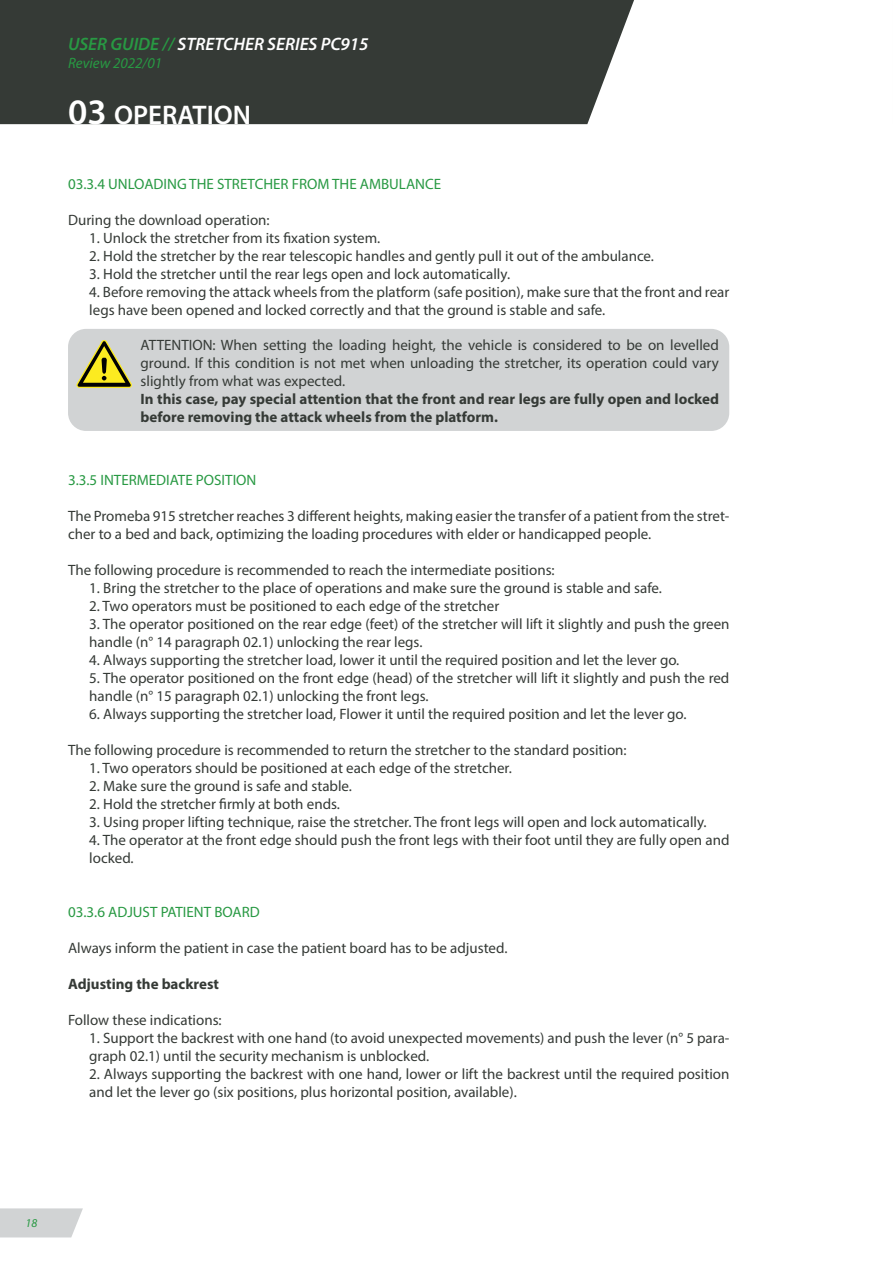
<style>
.page{position:relative;width:893px;height:1263px;background:#fff}
.page>*{position:absolute;margin:0;border:0;box-sizing:border-box;transform-origin:0 0}
.t1{font:600 27px "Myriad Pro";color:#fff}
.t2{font:italic 600 18px "Myriad Pro";color:#fff}
.t3{font:15px/18px "Myriad Pro";color:#353a36}
.t4{font:700 15px/18px "Myriad Pro";color:#353a36}
.t5{font:15px "Myriad Pro";color:#289943}
.t6{font:italic 15px "Myriad Pro";color:#289943}
.t7{font:italic 12px "Myriad Pro";color:#289943}
.s1{color:#289943}
.s2{font-size:36px}
</style>
<div class="page">
<svg style="left:0;top:1208px;width:83px;height:29px;background:#d4d6d7"></svg>
<div style="left:0;top:0;width:634px;height:124px;background:#353a36"></div>
<div style="left:68px;top:329px;width:661px;height:102px;background:#d1d3d4;border-radius:18px"></div>
<svg style="left:76px;top:340px;width:56px;height:48px"></svg>
<p class="t2" style="left:68px;top:32px;width:302px"><span class="s1">USER GUIDE //</span> STRETCHER SERIES PC915</p>
<p class="t6" style="left:68px;top:53px;width:96px">Review 2022/01</p>
<h1 class="t1" style="left:68px;top:98px;width:185px"><span class="s2">03</span> OPERATION</h1>
<p class="t5" style="left:68px;top:174px;width:375px">03.3.4 UNLOADING THE STRETCHER FROM THE AMBULANCE</p>
<p class="t3" style="left:68px;top:210px;width:203px">During the download operation:</p>
<p class="t3" style="left:89px;top:228px;width:293px">1. Unlock the stretcher from its fixation system.</p>
<p class="t3" style="left:89px;top:246px;width:566px">2. Hold the stretcher by the rear telescopic handles and gently pull it out of the ambulance.</p>
<p class="t3" style="left:89px;top:264px;width:422px">3. Hold the stretcher until the rear legs open and lock automatically.</p>
<p class="t3" style="left:89px;top:282px;width:642px">4. Before removing the attack wheels from the platform (safe position), make sure that the front and rear legs have been opened and locked correctly and that the ground is stable and safe.</p>
<p class="t3" style="left:141px;top:335px;width:580px;text-align:justify">ATTENTION: When setting the loading height, the vehicle is considered to be on levelled ground. If this condition is not met when unloading the stretcher, its operation could vary slightly from what was expected.</p>
<p class="t4" style="left:141px;top:389px;width:580px">In this case, pay special attention that the front and rear legs are fully open and locked before removing the attack wheels from the platform.</p>
<p class="t5" style="left:68px;top:471px;width:190px">3.3.5 INTERMEDIATE POSITION</p>
<p class="t3" style="left:68px;top:507px;width:663px">The Promeba 915 stretcher reaches 3 different heights, making easier the transfer of a patient from the stret&shy;cher to a bed and back, optimizing the loading procedures with elder or handicapped people.</p>
<p class="t3" style="left:68px;top:561px;width:488px">The following procedure is recommended to reach the intermediate positions:</p>
<p class="t3" style="left:89px;top:579px;width:574px">1. Bring the stretcher to the place of operations and make sure the ground is stable and safe.</p>
<p class="t3" style="left:89px;top:597px;width:412px">2. Two operators must be positioned to each edge of the stretcher</p>
<p class="t3" style="left:89px;top:615px;width:642px">3. The operator positioned on the rear edge (feet) of the stretcher will lift it slightly and push the green handle (n° 14 paragraph 02.1) unlocking the rear legs.</p>
<p class="t3" style="left:89px;top:651px;width:592px">4. Always supporting the stretcher load, lower it until the required position and let the lever go.</p>
<p class="t3" style="left:89px;top:669px;width:642px">5. The operator positioned on the front edge (head) of the stretcher will lift it slightly and push the red handle (n° 15 paragraph 02.1) unlocking the front legs.</p>
<p class="t3" style="left:89px;top:705px;width:599px">6. Always supporting the stretcher load, Flower it until the required position and let the lever go.</p>
<p class="t3" style="left:68px;top:741px;width:560px">The following procedure is recommended to return the stretcher to the standard position:</p>
<p class="t3" style="left:89px;top:759px;width:424px">1. Two operators should be positioned at each edge of the stretcher.</p>
<p class="t3" style="left:89px;top:777px;width:264px">2. Make sure the ground is safe and stable.</p>
<p class="t3" style="left:89px;top:795px;width:252px">2. Hold the stretcher firmly at both ends.</p>
<p class="t3" style="left:89px;top:813px;width:619px">3. Using proper lifting technique, raise the stretcher. The front legs will open and lock automatically.</p>
<p class="t3" style="left:89px;top:831px;width:642px">4. The operator at the front edge should push the front legs with their foot until they are fully open and locked.</p>
<p class="t5" style="left:68px;top:903px;width:193px">03.3.6 ADJUST PATIENT BOARD</p>
<p class="t3" style="left:68px;top:939px;width:441px">Always inform the patient in case the patient board has to be adjusted.</p>
<p class="t4" style="left:68px;top:975px;width:153px">Adjusting the backrest</p>
<p class="t3" style="left:68px;top:1011px;width:155px">Follow these indications:</p>
<p class="t3" style="left:89px;top:1029px;width:642px">1. Support the backrest with one hand (to avoid unexpected movements) and push the lever (n° 5 para&shy;graph 02.1) until the security mechanism is unblocked.</p>
<p class="t3" style="left:89px;top:1065px;width:642px">2. Always supporting the backrest with one hand, lower or lift the backrest until the required position and let the lever go (six positions, plus horizontal position, available).</p>
<p class="t7" style="left:26px;top:1216px;width:13px">18</p>
</div>
